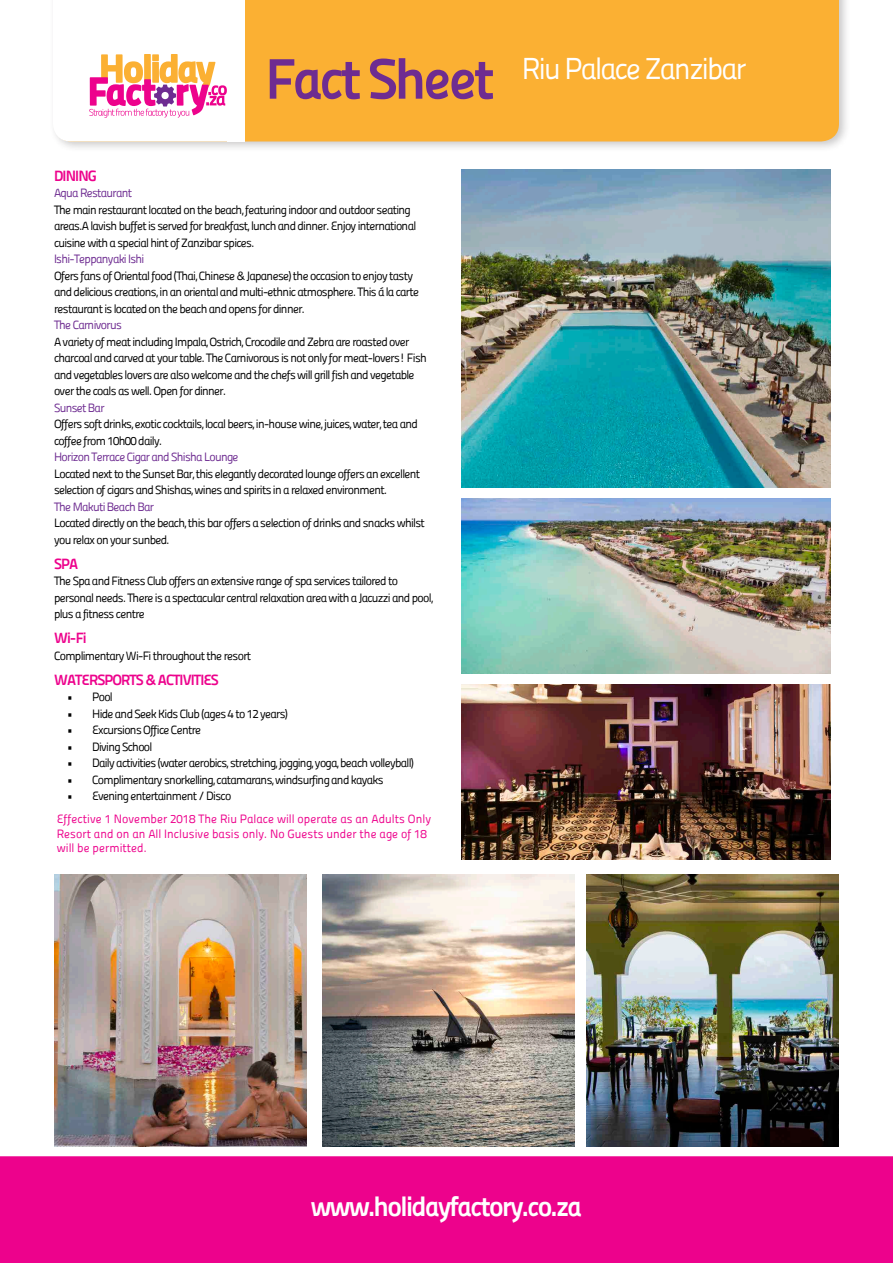
<style>
.page{position:relative;width:893px;height:1263px;background:#fff}
.page>*{position:absolute;margin:0;border:0;box-sizing:border-box;transform-origin:0 0}
.t1{font:30px "Panefresco 400 wt";letter-spacing:-.06em;color:#fff}
.t2{font:27.75px "Panefresco 800 wt";letter-spacing:-.06em;color:#fff}
.t3{font:15px "Panefresco 800 wt";letter-spacing:-.06em;color:#ed028c}
.t4{font:12px/16.5px "Panefresco 400 wt";letter-spacing:-.06em;color:#000}
.t5{font:12px/14.4px "Panefresco 400 wt";color:#ed028c}
.t6{font:12px "Panefresco 400 wt";letter-spacing:-.06em;color:#6e2c91}
.s1{font-family:"Panefresco 800 wt";font-size:57px;color:#6e2c91}
</style>
<div class="page">
<div style="left:0;top:1156px;width:893px;height:107px;background:#ed028c"></div>
<div style="left:49px;top:0;width:802px;height:153px;background:#231f20;opacity:.25"></div>
<div style="left:245px;top:0;width:594px;height:141px;background:#fbb033"></div>
<svg style="left:53px;top:0;width:192px;height:141px"></svg>
<img style="left:461px;top:170px;width:369px;height:318px">
<img style="left:54px;top:875px;width:252px;height:271px">
<img style="left:323px;top:875px;width:252px;height:271px">
<img style="left:587px;top:875px;width:252px;height:271px">
<img style="left:461px;top:684px;width:369px;height:175px">
<img style="left:461px;top:498px;width:369px;height:175px">
<h1 class="t1" style="left:265px;top:47px;width:483px"><span class="s1">Fact Sheet</span> Riu Palace Zanzibar</h1>
<p class="t3" style="left:54px;top:164px;width:44px">DINING</p>
<p class="t6" style="left:54px;top:184px;width:80px">Aqua Restaurant</p>
<p class="t4" style="left:54px;top:201px;width:364px">The main restaurant located on the beach, featuring indoor and outdoor seating areas.A lavish buffet is served for breakfast, lunch and dinner. Enjoy international cuisine with a special hint of Zanzibar spices.</p>
<p class="t6" style="left:54px;top:250px;width:92px">Ishi-Teppanyaki Ishi</p>
<p class="t4" style="left:54px;top:267px;width:367px">Ofers fans of Oriental food (Thai, Chinese &amp; Japanese) the occasion to enjoy tasty and delicious creations, in an oriental and multi-ethnic atmosphere. This á la carte restaurant is located on the beach and opens for dinner.</p>
<p class="t6" style="left:54px;top:316px;width:69px">The Carnivorus</p>
<p class="t4" style="left:54px;top:333px;width:374px">A variety of meat including Impala, Ostrich, Crocodile and Zebra are roasted over charcoal and carved at your table. The Carnivorous is not only for meat-lovers! Fish and vegetables lovers are also welcome and the chefs will grill fish and vegetable over the coals as well. Open for dinner.</p>
<p class="t6" style="left:54px;top:399px;width:52px">Sunset Bar</p>
<p class="t4" style="left:54px;top:415px;width:365px">Offers soft drinks, exotic cocktails, local beers, in-house wine, juices, water, tea and coffee from 10h00 daily.</p>
<p class="t6" style="left:54px;top:448px;width:186px">Horizon Terrace Cigar and Shisha Lounge</p>
<p class="t4" style="left:54px;top:465px;width:368px">Located next to the Sunset Bar, this elegantly decorated lounge offers an excellent selection of cigars and Shishas, wines and spirits in a relaxed environment.</p>
<p class="t6" style="left:54px;top:498px;width:102px">The Makuti Beach Bar</p>
<p class="t4" style="left:54px;top:514px;width:372px">Located directly on the beach, this bar offers a selection of drinks and snacks whilst you relax on your sunbed.</p>
<p class="t3" style="left:54px;top:552px;width:26px">SPA</p>
<p class="t4" style="left:54px;top:572px;width:381px">The Spa and Fitness Club offers an extensive range of spa services tailored to personal needs. There is a spectacular central relaxation area with a Jacuzzi and pool, plus a fitness centre</p>
<p class="t3" style="left:54px;top:626px;width:34px">Wi-Fi</p>
<p class="t4" style="left:54px;top:647px;width:199px">Complimentary Wi-Fi throughout the resort</p>
<p class="t3" style="left:54px;top:668px;width:166px">WATERSPORTS &amp; ACTIVITIES</p>
<p class="t4" style="left:67px;top:688px;width:48px">• Pool</p>
<p class="t4" style="left:67px;top:705px;width:223px">• Hide and Seek Kids Club (ages 4 to 12 years)</p>
<p class="t4" style="left:67px;top:721px;width:136px">• Excursions Office Centre</p>
<p class="t4" style="left:67px;top:738px;width:87px">• Diving School</p>
<p class="t4" style="left:67px;top:754px;width:349px">• Daily activities (water aerobics, stretching, jogging, yoga, beach volleyball)</p>
<p class="t4" style="left:67px;top:771px;width:318px">• Complimentary snorkelling, catamarans, windsurfing and kayaks</p>
<p class="t4" style="left:67px;top:787px;width:166px">• Evening entertainment / Disco</p>
<p class="t5" style="left:57px;top:811px;width:376px">Effective 1 November 2018 The Riu Palace will operate as an Adults Only<br>Resort and on an All Inclusive basis only. No Guests under the age of 18 will be permitted.</p>
<h2 class="t2" style="left:311px;top:1185px;width:273px">www.holidayfactory.co.za</h2>
</div>
